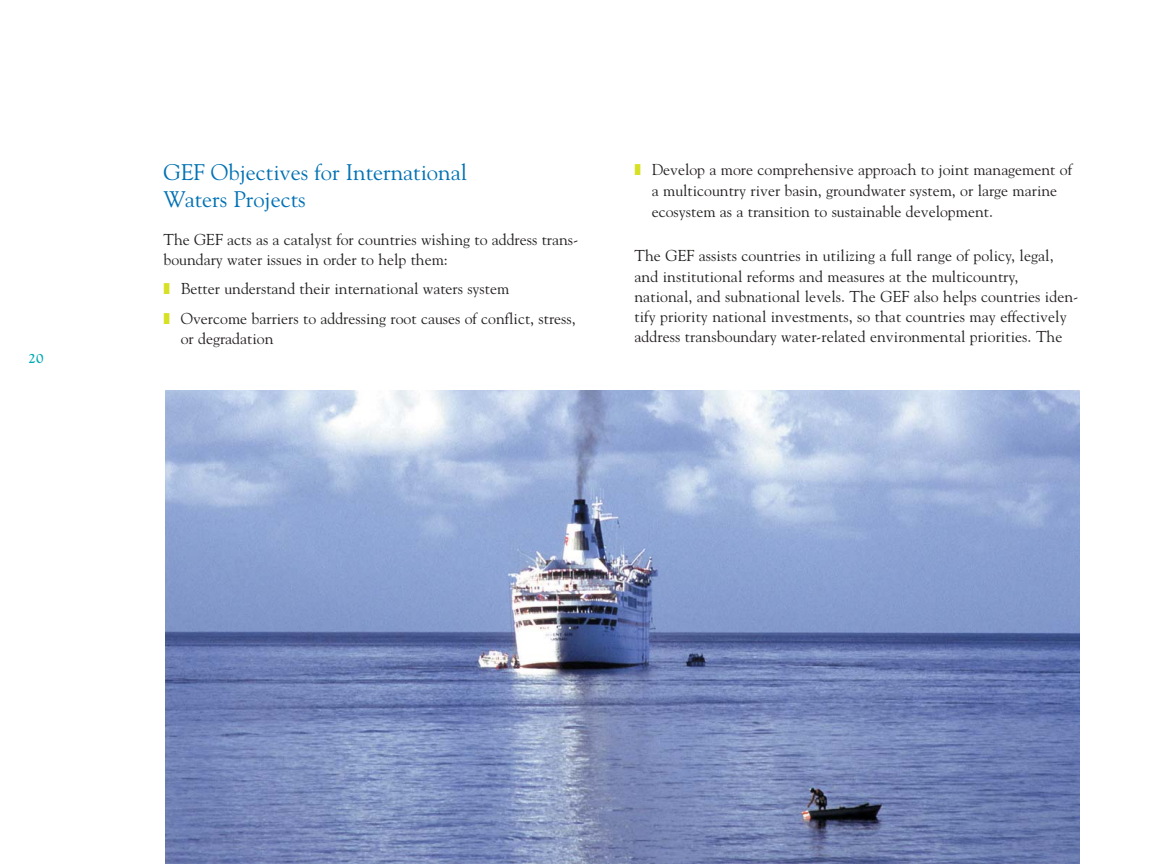
<style>
.page{position:relative;width:1161px;height:864px;background:#fff}
.page>*{position:absolute;margin:0;border:0;box-sizing:border-box;transform-origin:0 0}
.t1{font:22.5px/26.2px "Goudy";color:#0071b4}
.t2{font:15.75px/20.2px "Goudy";color:#231f1f}
.t3{font:700 13.5px "Goudy";color:#00aab4}
.s1{color:#d7e023}
</style>
<div class="page">
<img style="left:165px;top:390px;width:915px;height:474px">
<p class="t3" style="left:28px;top:352px;width:17px">20</p>
<h1 class="t1" style="left:164px;top:161px;width:305px">GEF Objectives for International<br>Waters Projects</h1>
<p class="t2" style="left:164px;top:230px;width:416px">The GEF acts as a catalyst for countries wishing to address trans&shy;boundary water issues in order to help them:</p>
<p class="t2" style="left:164px;top:275px;width:414px;line-height:29.2px"><span class="s1">❚</span> Better understand their international waters system<br><span class="s1">❚</span> Overcome barriers to addressing root causes of conflict, stress,</p>
<p class="t2" style="left:181px;top:329px;width:94px">or degradation</p>
<p class="t2" style="left:652px;top:160px;width:422px;line-height:21px;text-indent:-17px"><span class="s1">❚</span> Develop a more comprehensive approach to joint management of a multicountry river basin, groundwater system, or large marine ecosystem as a transition to sustainable development.</p>
<p class="t2" style="left:634px;top:247px;width:445px">The GEF assists countries in utilizing a full range of policy, legal, and institutional reforms and measures at the multicountry, national, and subnational levels. The GEF also helps countries iden&shy;tify priority national investments, so that countries may effectively address transboundary water-related environmental priorities. The</p>
</div>
